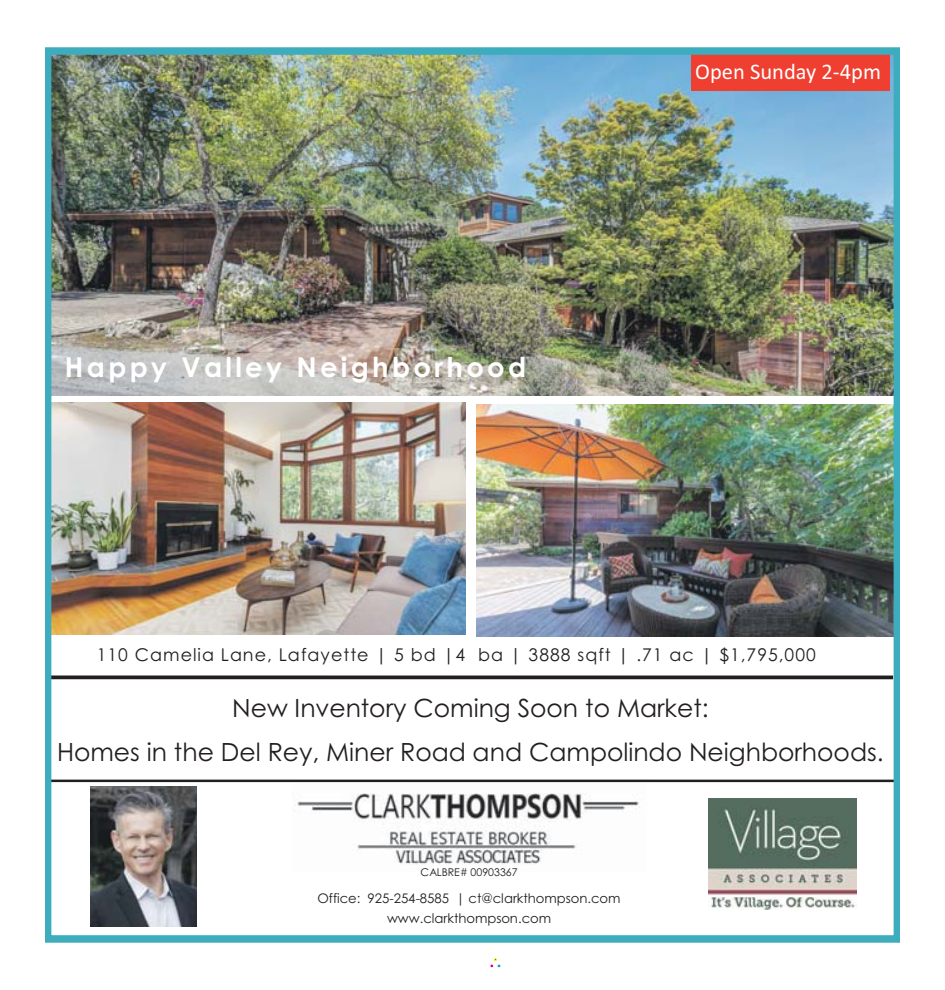
<style>
.page{position:relative;width:945px;height:990px;background:#fff}
.page>*{position:absolute;margin:0;border:0;box-sizing:border-box;transform-origin:0 0}
.t1{font:700 27.5px "Century Gothic";letter-spacing:.12em;color:#fff}
.t2{font:25px/44px "Century Gothic";color:#231f20;text-align:center}
.t3{font:22.5px "Calibri";color:#fff}
.t4{font:17.5px "Century Gothic";letter-spacing:.06em;color:#231f20}
.t5{font:13.25px/20.1px "Century Gothic";letter-spacing:-.005em;color:#231f20;text-align:center}
.t6{font:10.62px "Century Gothic";letter-spacing:-.005em;color:#231f20}
</style>
<div class="page">
<div style="left:490px;top:958px;width:11px;height:10px;border:1px solid #fff"></div>
<img style="left:45px;top:47px;width:855px;height:896px">
<p class="t1" style="left:65px;top:357px;width:463px">Happy Valley Neighborhood</p>
<p class="t3" style="left:695px;top:63px;width:187px">Open Sunday 2-4pm</p>
<p class="t4" style="left:97px;top:648px;width:721px">110 Camelia Lane, Lafayette | 5 bd |4 ba | 3888 sqft | .71 ac | $1,795,000</p>
<p class="t2" style="left:57px;top:689px;width:828px">New Inventory Coming Soon to Market:<br>Homes in the Del Rey, Miner Road and Campolindo Neighborhoods.</p>
<p class="t6" style="left:421px;top:868px;width:99px">CALBRE# 00903367</p>
<p class="t5" style="left:317px;top:890px;width:305px">Office: 925-254-8585 | ct@clarkthompson.com www.clarkthompson.com</p>
</div>
